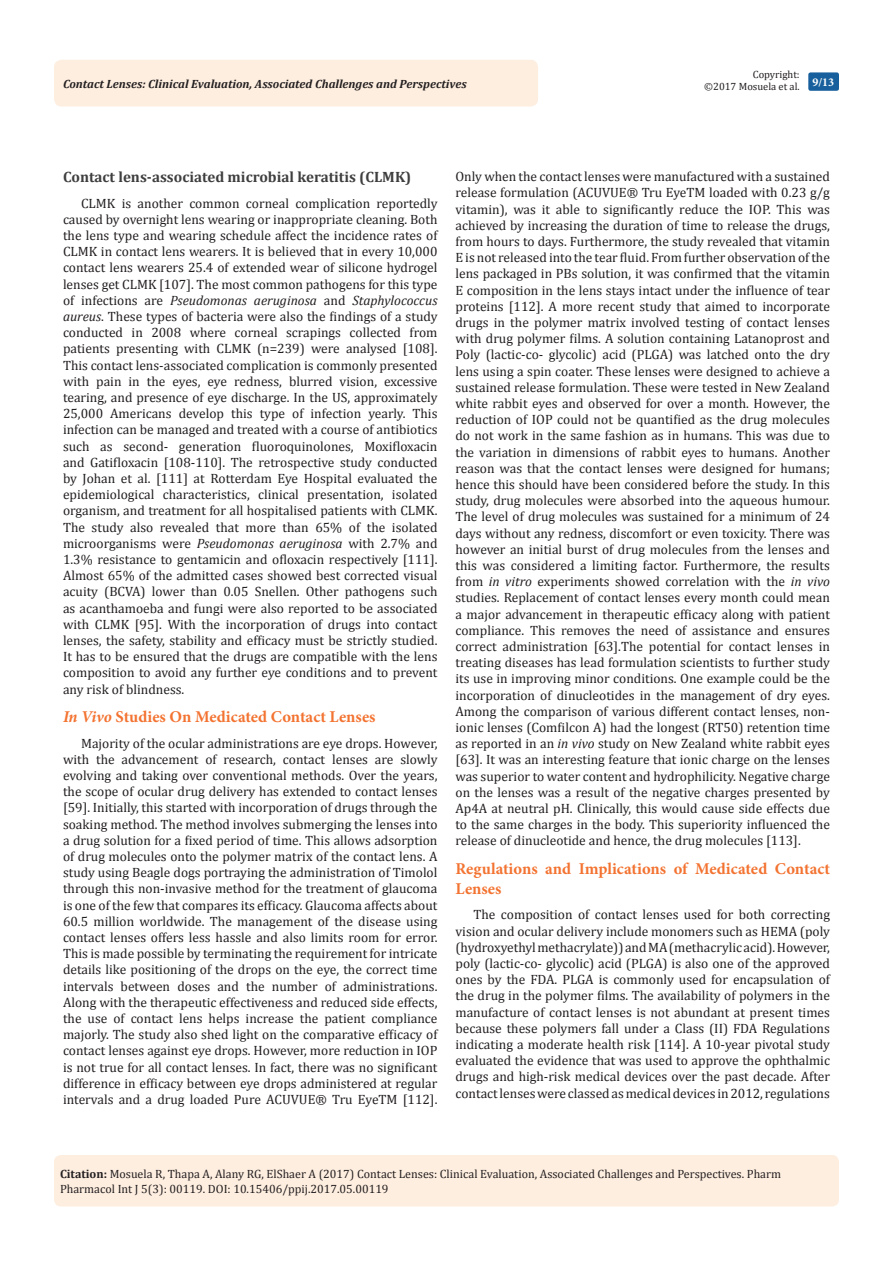
<style>
.page{position:relative;width:893px;height:1263px;background:#fff}
.page>*{position:absolute;margin:0;border:0;box-sizing:border-box;transform-origin:0 0}
.Style5{font:700 16.5px/19.8px "Minion Pro";color:#f37331}
.t1{font:700 15px "Cambria";color:#3e3e3f}
.t2{font:13.5px/16.2px "Cambria";color:#231f20;text-align:justify}
.t3{font:12px/14.4px "Cambria";color:#231f20}
.t4{font:italic 700 12px "Cambria";color:#231f20}
.t5{font:700 12px "Minion Pro";color:#fff}
.t6{font:10.5px/12.6px "Cambria";color:#231f20;text-align:right}
.s1{font-style:italic}
.s2{font-weight:700}
</style>
<div class="page">
<div style="left:54px;top:1155px;width:785px;height:51px;background:#feeee0;border-radius:7px"></div>
<div style="left:54px;top:60px;width:484px;height:46px;background:#feeee0;border-radius:8px"></div>
<div style="left:808px;top:72px;width:31px;height:19px;background:#18609d;border-radius:2px"></div>
<p class="t6" style="left:704px;top:68px;width:97px">Copyright:<br>©2017 Mosuela et al.</p>
<p class="t4" style="left:63px;top:75px;width:405px">Contact Lenses: Clinical Evaluation, Associated Challenges and Perspectives</p>
<p class="t5" style="left:812px;top:74px;width:23px">9/13</p>
<p class="t1" style="left:63px;top:167px;width:350px">Contact lens-associated microbial keratitis (CLMK)</p>
<p class="t2" style="left:63px;top:195px;width:376px;text-indent:18px">CLMK is another common corneal complication reportedly caused by overnight lens wearing or inappropriate cleaning. Both the lens type and wearing schedule affect the incidence rates of CLMK in contact lens wearers. It is believed that in every 10,000 contact lens wearers 25.4 of extended wear of silicone hydrogel lenses get CLMK [107]. The most common pathogens for this type of infections are <span class="s1">Pseudomonas aeruginosa</span> and <span class="s1">Staphylococcus aureus</span>. These types of bacteria were also the findings of a study conducted in 2008 where corneal scrapings collected from patients presenting with CLMK (n=239) were analysed [108].<br>This contact lens-associated complication is commonly presented with pain in the eyes, eye redness, blurred vision, excessive tearing, and presence of eye discharge. In the US, approximately 25,000 Americans develop this type of infection yearly. This infection can be managed and treated with a course of antibiotics such as second- generation fluoroquinolones, Moxifloxacin and Gatifloxacin [108-110]. The retrospective study conducted by Johan et al. [111] at Rotterdam Eye Hospital evaluated the epidemiological characteristics, clinical presentation, isolated organism, and treatment for all hospitalised patients with CLMK.<br>The study also revealed that more than 65% of the isolated microorganisms were <span class="s1">Pseudomonas aeruginosa</span> with 2.7% and 1.3% resistance to gentamicin and ofloxacin respectively [111].<br>Almost 65% of the admitted cases showed best corrected visual acuity (BCVA) lower than 0.05 Snellen. Other pathogens such as acanthamoeba and fungi were also reported to be associated with CLMK [95]. With the incorporation of drugs into contact lenses, the safety, stability and efficacy must be strictly studied.<br>It has to be ensured that the drugs are compatible with the lens composition to avoid any further eye conditions and to prevent any risk of blindness.</p>
<p class="Style5" style="left:63px;top:707px;width:314px"><span class="s1">In Vivo</span> Studies On Medicated Contact Lenses</p>
<p class="t2" style="left:63px;top:735px;width:376px;text-indent:18px">Majority of the ocular administrations are eye drops. However, with the advancement of research, contact lenses are slowly evolving and taking over conventional methods. Over the years, the scope of ocular drug delivery has extended to contact lenses [59]. Initially, this started with incorporation of drugs through the soaking method. The method involves submerging the lenses into a drug solution for a fixed period of time. This allows adsorption of drug molecules onto the polymer matrix of the contact lens. A study using Beagle dogs portraying the administration of Timolol through this non-invasive method for the treatment of glaucoma is one of the few that compares its efficacy. Glaucoma affects about 60.5 million worldwide. The management of the disease using contact lenses offers less hassle and also limits room for error.<br>This is made possible by terminating the requirement for intricate details like positioning of the drops on the eye, the correct time intervals between doses and the number of administrations.<br>Along with the therapeutic effectiveness and reduced side effects, the use of contact lens helps increase the patient compliance majorly. The study also shed light on the comparative efficacy of contact lenses against eye drops. However, more reduction in IOP is not true for all contact lenses. In fact, there was no significant difference in efficacy between eye drops administered at regular intervals and a drug loaded Pure ACUVUE® Tru EyeTM [112].</p>
<p class="t2" style="left:455px;top:168px;width:376px">Only when the contact lenses were manufactured with a sustained release formulation (ACUVUE® Tru EyeTM loaded with 0.23 g/g vitamin), was it able to significantly reduce the IOP. This was achieved by increasing the duration of time to release the drugs, from hours to days. Furthermore, the study revealed that vitamin E is not released into the tear fluid. From further observation of the lens packaged in PBs solution, it was confirmed that the vitamin E composition in the lens stays intact under the influence of tear proteins [112]. A more recent study that aimed to incorporate drugs in the polymer matrix involved testing of contact lenses with drug polymer films. A solution containing Latanoprost and Poly (lactic-co- glycolic) acid (PLGA) was latched onto the dry lens using a spin coater. These lenses were designed to achieve a sustained release formulation. These were tested in New Zealand white rabbit eyes and observed for over a month. However, the reduction of IOP could not be quantified as the drug molecules do not work in the same fashion as in humans. This was due to the variation in dimensions of rabbit eyes to humans. Another reason was that the contact lenses were designed for humans; hence this should have been considered before the study. In this study, drug molecules were absorbed into the aqueous humour.<br>The level of drug molecules was sustained for a minimum of 24 days without any redness, discomfort or even toxicity. There was however an initial burst of drug molecules from the lenses and this was considered a limiting factor. Furthermore, the results from <span class="s1">in vitro</span> experiments showed correlation with the <span class="s1">in vivo </span>studies. Replacement of contact lenses every month could mean a major advancement in therapeutic efficacy along with patient compliance. This removes the need of assistance and ensures correct administration [63].The potential for contact lenses in treating diseases has lead formulation scientists to further study its use in improving minor conditions. One example could be the incorporation of dinucleotides in the management of dry eyes.<br>Among the comparison of various different contact lenses, non&shy;ionic lenses (Comfilcon A) had the longest (RT50) retention time as reported in an <span class="s1">in vivo</span> study on New Zealand white rabbit eyes [63]. It was an interesting feature that ionic charge on the lenses was superior to water content and hydrophilicity. Negative charge on the lenses was a result of the negative charges presented by Ap4A at neutral pH. Clinically, this would cause side effects due to the same charges in the body. This superiority influenced the release of dinucleotide and hence, the drug molecules [113].</p>
<p class="Style5" style="left:455px;top:859px;width:376px">Regulations and Implications of Medicated Contact<br>Lenses</p>
<p class="t2" style="left:455px;top:906px;width:376px;text-indent:18px">The composition of contact lenses used for both correcting vision and ocular delivery include monomers such as HEMA (poly (hydroxyethyl methacrylate)) and MA (methacrylic acid). However, poly (lactic-co- glycolic) acid (PLGA) is also one of the approved ones by the FDA. PLGA is commonly used for encapsulation of the drug in the polymer films. The availability of polymers in the manufacture of contact lenses is not abundant at present times because these polymers fall under a Class (II) FDA Regulations indicating a moderate health risk [114]. A 10-year pivotal study evaluated the evidence that was used to approve the ophthalmic drugs and high-risk medical devices over the past decade. After contact lenses were classed as medical devices in 2012, regulations</p>
<p class="t3" style="left:60px;top:1167px;width:723px"><span class="s2">Citation:</span> Mosuela R, Thapa A, Alany RG, ElShaer A (2017) Contact Lenses: Clinical Evaluation, Associated Challenges and Perspectives. Pharm<br>Pharmacol Int J 5(3): 00119. DOI: 10.15406/ppij.2017.05.00119</p>
</div>
